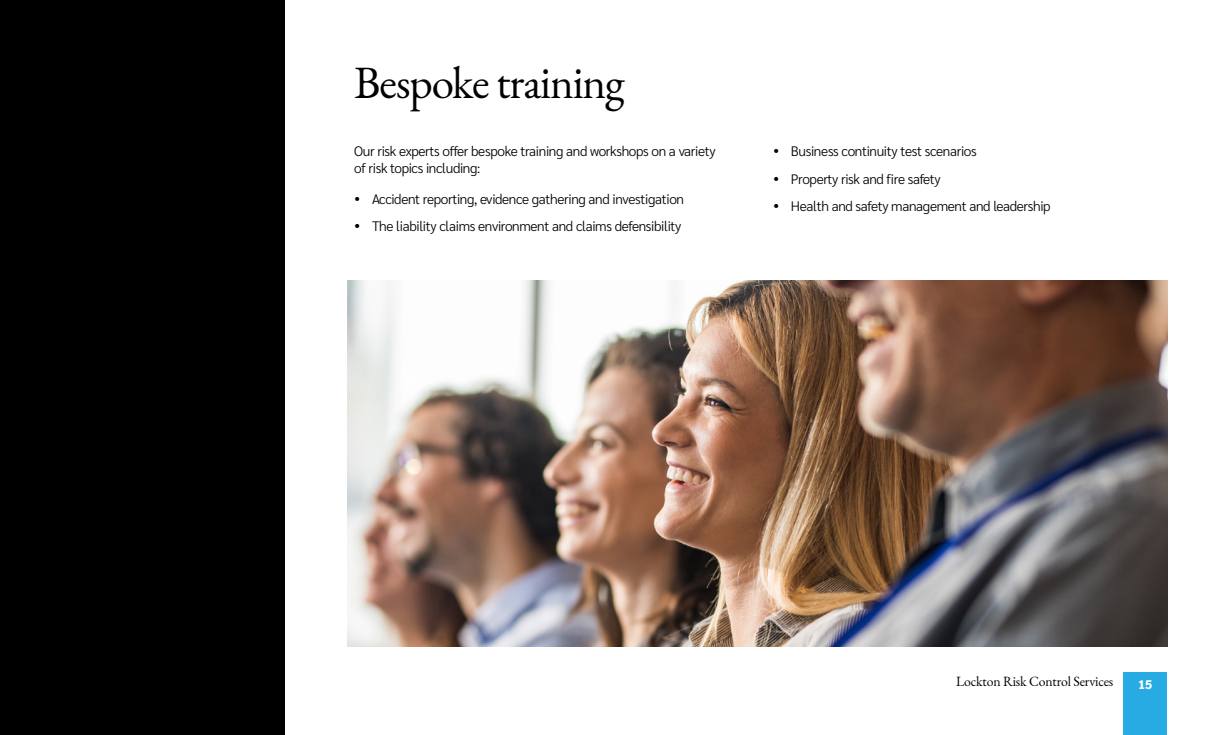
<style>
.page{position:relative;width:1230px;height:735px;background:#fff}
.page>*{position:absolute;margin:0;border:0;box-sizing:border-box;transform-origin:0 0}
.t1{font:45px "EB Garamond";letter-spacing:-.025em;color:#000}
.t2{font:300 13.75px/27.1px "Sarabun";letter-spacing:-.025em;color:#000}
.t3{font:13.75px "EB Garamond";letter-spacing:-.01em;color:#000}
.t4{font:800 12.5px "Sarabun";color:#fff}
</style>
<div class="page">
<div style="left:0;top:0;width:285px;height:735px;background:#000"></div>
<img style="left:347px;top:280px;width:821px;height:366px">
<div style="left:1123px;top:672px;width:44px;height:63px;background:#28abe3"></div>
<h1 class="t1" style="left:354px;top:54px;width:272px">Bespoke training</h1>
<p class="t2" style="left:354px;top:143px;width:363px;line-height:16.5px">Our risk experts offer bespoke training and workshops on a variety of risk topics including:</p>
<p class="t2" style="left:372px;top:185px;width:314px">Accident reporting, evidence gathering and investigation<br>The liability claims environment and claims defensibility</p>
<p class="t2" style="left:791px;top:138px;width:261px">Business continuity test scenarios<br>Property risk and fire safety<br>Health and safety management and leadership</p>
<p class="t3" style="left:956px;top:673px;width:159px">Lockton Risk Control Services</p>
<p class="t4" style="left:1138px;top:678px;width:16px">15</p>
</div>
